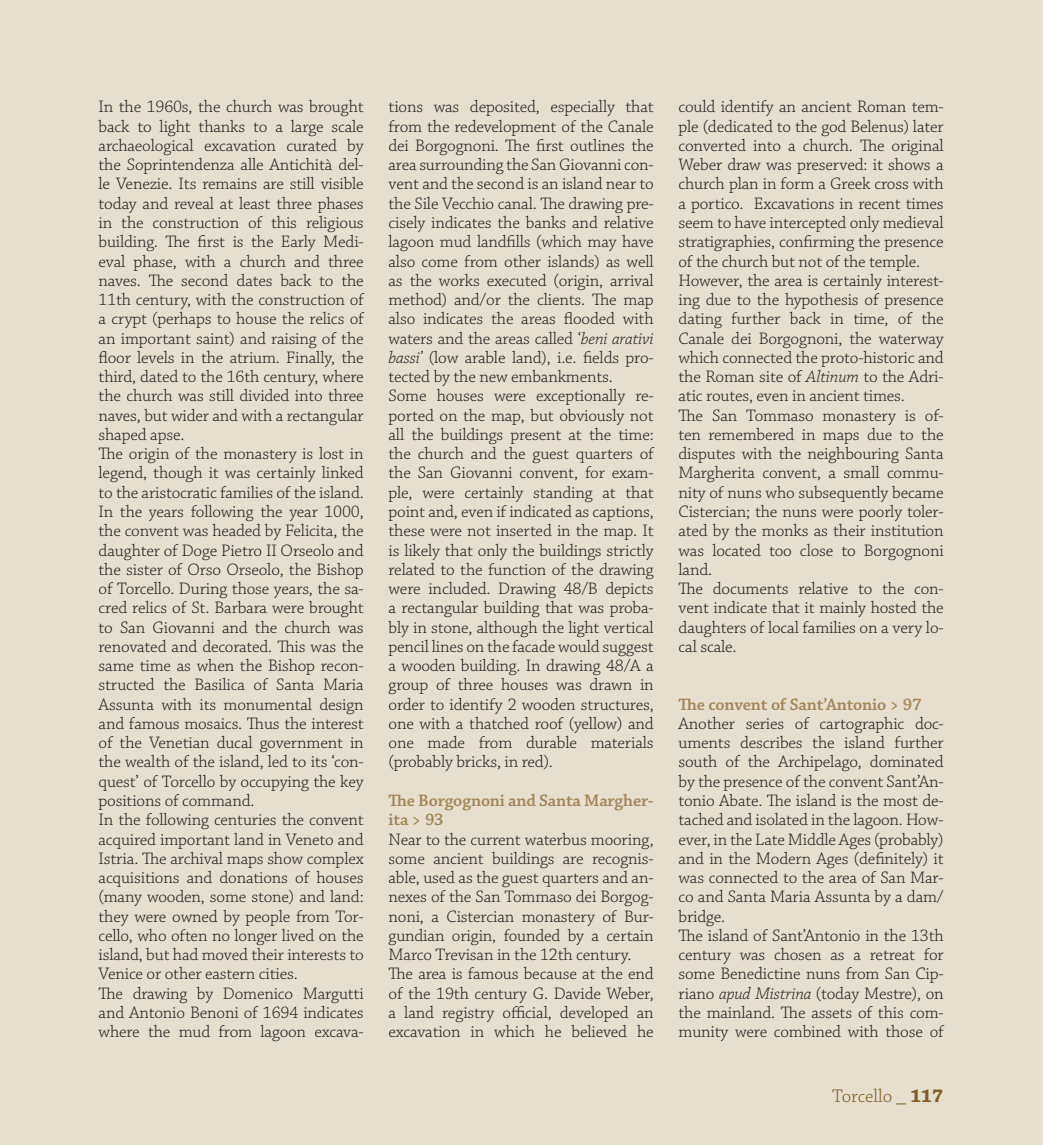
<style>
.page{position:relative;width:1043px;height:1145px;background:#fff}
.page>*{position:absolute;margin:0;border:0;box-sizing:border-box;transform-origin:0 0}
.t1{font:300 19.25px "Chaparral Pro";color:#815f22}
.t2{font:300 17.5px/19.2px "Chaparral Pro";letter-spacing:-.01em;color:#231f20}
.t3{font:600 17.5px/19.2px "Chaparral Pro";letter-spacing:-.01em;color:#a28657}
.s1{font-style:italic}
.s2{font-weight:700}
</style>
<div class="page">
<div style="left:0;top:0;width:1043px;height:1144px;background:#e6dfd0"></div>
<p class="t2" style="left:99px;top:98px;width:267px">In the 1960s, the church was brought back to light thanks to a large scale archaeological excavation curated by the Soprintendenza alle Antichità del&shy;le Venezie. Its remains are still visible today and reveal at least three phases in the construction of this religious building. The first is the Early Medi&shy;eval phase, with a church and three naves. The second dates back to the 11th century, with the construction of a crypt (perhaps to house the relics of an important saint) and raising of the floor levels in the atrium. Finally, the third, dated to the 16th century, where the church was still divided into three naves, but wider and with a rectangular shaped apse.<br>The origin of the monastery is lost in legend, though it was certainly linked to the aristocratic families of the island.<br>In the years following the year 1000, the convent was headed by Felicita, the daughter of Doge Pietro II Orseolo and the sister of Orso Orseolo, the Bishop of Torcello. During those years, the sa&shy;cred relics of St. Barbara were brought to San Giovanni and the church was renovated and decorated. This was the same time as when the Bishop recon&shy;structed the Basilica of Santa Maria Assunta with its monumental design and famous mosaics. Thus the interest of the Venetian ducal government in the wealth of the island, led to its ‘con&shy;quest’ of Torcello by occupying the key positions of command.<br>In the following centuries the convent acquired important land in Veneto and Istria. The archival maps show complex acquisitions and donations of houses (many wooden, some stone) and land: they were owned by people from Tor&shy;cello, who often no longer lived on the island, but had moved their interests to Venice or other eastern cities.<br>The drawing by Domenico Margutti and Antonio Benoni of 1694 indicates where the mud from lagoon excava-</p>
<p class="t2" style="left:388px;top:98px;width:267px">tions was deposited, especially that from the redevelopment of the Canale dei Borgognoni. The first outlines the area surrounding the San Giovanni con&shy;vent and the second is an island near to the Sile Vecchio canal. The drawing pre&shy;cisely indicates the banks and relative lagoon mud landfills (which may have also come from other islands) as well as the works executed (origin, arrival method) and/or the clients. The map also indicates the areas flooded with waters and the areas called ‘<span class="s1">beni arativi bassi’</span> (low arable land), i.e. fields pro&shy;tected by the new embankments.<br>Some houses were exceptionally re&shy;ported on the map, but obviously not all the buildings present at the time: the church and the guest quarters of the San Giovanni convent, for exam&shy;ple, were certainly standing at that point and, even if indicated as captions, these were not inserted in the map. It is likely that only the buildings strictly related to the function of the drawing were included. Drawing 48/B depicts a rectangular building that was proba&shy;bly in stone, although the light vertical pencil lines on the facade would suggest a wooden building. In drawing 48/A a group of three houses was drawn in order to identify 2 wooden structures, one with a thatched roof (yellow) and one made from durable materials (probably bricks, in red).</p>
<p class="t3" style="left:388px;top:791px;width:267px">The Borgognoni and Santa Margher&shy;ita &gt; 93</p>
<p class="t2" style="left:388px;top:830px;width:267px">Near to the current waterbus mooring, some ancient buildings are recognis&shy;able, used as the guest quarters and an&shy;nexes of the San Tommaso dei Borgog&shy;noni, a Cistercian monastery of Bur&shy;gundian origin, founded by a certain Marco Trevisan in the 12th century.<br>The area is famous because at the end of the 19th century G. Davide Weber, a land registry offi cial, developed an excavation in which he believed he</p>
<p class="t2" style="left:678px;top:98px;width:267px">could identify an ancient Roman tem&shy;ple (dedicated to the god Belenus) later converted into a church. The original Weber draw was preserved: it shows a church plan in form a Greek cross with a portico. Excavations in recent times seem to have intercepted only medieval stratigraphies, confirming the presence of the church but not of the temple.<br>However, the area is certainly interest&shy;ing due to the hypothesis of presence dating further back in time, of the Canale dei Borgognoni, the waterway which connected the proto-historic and the Roman site of <span class="s1">Altinum</span> to the Adri&shy;atic routes, even in ancient times.<br>The San Tommaso monastery is of&shy;ten remembered in maps due to the disputes with the neighbouring Santa Margherita convent, a small commu&shy;nity of nuns who subsequently became Cistercian; the nuns were poorly toler&shy;ated by the monks as their institution was located too close to Borgognoni land.<br>The documents relative to the con&shy;vent indicate that it mainly hosted the daughters of local families on a very lo&shy;cal scale.</p>
<p class="t3" style="left:678px;top:695px;width:244px">The convent of Sant’Antonio &gt; 97</p>
<p class="t2" style="left:678px;top:714px;width:267px">Another series of cartographic doc&shy;uments describes the island further south of the Archipelago, dominated by the presence of the convent Sant’An&shy;tonio Abate. The island is the most de&shy;tached and isolated in the lagoon. How&shy;ever, in the Late Middle Ages (probably) and in the Modern Ages (definitely) it was connected to the area of San Mar&shy;co and Santa Maria Assunta by a dam/ bridge.<br>The island of Sant’Antonio in the 13th century was chosen as a retreat for some Benedictine nuns from San Cip&shy;riano <span class="s1">apud Mistrina</span> (today Mestre), on the mainland. The assets of this com&shy;munity were combined with those of</p>
<p class="t1" style="left:832px;top:1087px;width:112px">Torcello _ <span class="s2">117</span></p>
</div>
